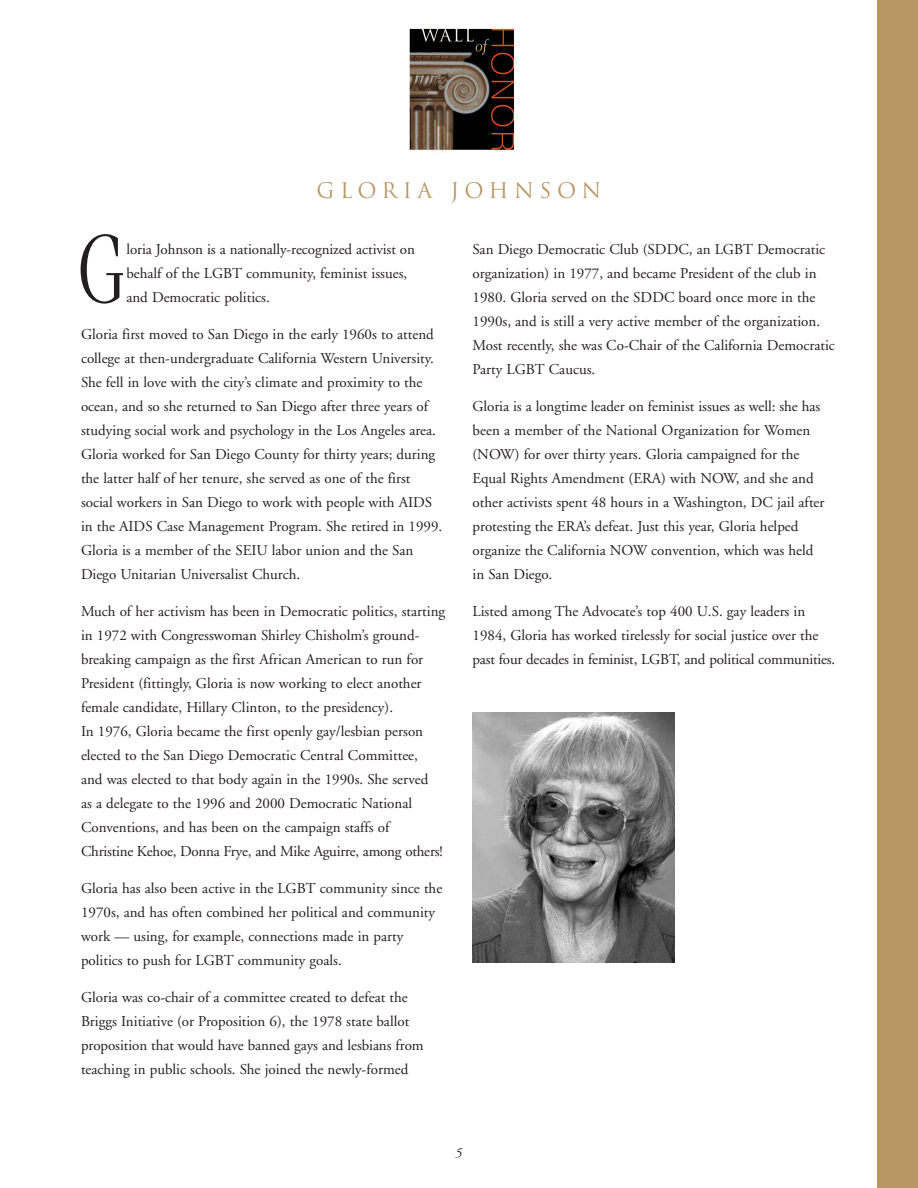
<style>
.page{position:relative;width:918px;height:1188px;background:#fff}
.page>*{position:absolute;margin:0;border:0;box-sizing:border-box;transform-origin:0 0}
.t1{font:300 96px "Fenice";color:#231f20;scale:.9 1}
.t2{font:21px "Trajan";letter-spacing:.26em;color:#b99764}
.t3{font:15px/24px "Adobe Garamond";color:#231f20}
.t4{font:italic 13.5px "Adobe Garamond";color:#231f20}
</style>
<div class="page">
<div style="left:878px;top:0;width:40px;height:1188px;background:#b99764"></div>
<img style="left:472px;top:712px;width:203px;height:250px">
<img style="left:409px;top:28px;width:106px;height:124px">
<h2 class="t2" style="left:316px;top:179px;width:287px">GLORIA JOHNSON</h2>
<h1 class="t1" style="left:75px;top:236px;width:60px">G</h1>
<p class="t3" style="left:126px;top:238px;width:290px">loria Johnson is a nationally-recognized activist on behalf of the LGBT community, feminist issues, and Democratic politics.</p>
<p class="t3" style="left:81px;top:323px;width:363px">Gloria first moved to San Diego in the early 1960s to attend college at then-undergraduate California Western University.<br>She fell in love with the city’s climate and proximity to the ocean, and so she returned to San Diego after three years of studying social work and psychology in the Los Angeles area.<br>Gloria worked for San Diego County for thirty years; during the latter half of her tenure, she served as one of the first social workers in San Diego to work with people with AIDS in the AIDS Case Management Program. She retired in 1999.<br>Gloria is a member of the SEIU labor union and the San Diego Unitarian Universalist Church.</p>
<p class="t3" style="left:81px;top:600px;width:366px">Much of her activism has been in Democratic politics, starting in 1972 with Congresswoman Shirley Chisholm’s ground&shy;breaking campaign as the first African American to run for President (fittingly, Gloria is now working to elect another female candidate, Hillary Clinton, to the presidency).<br>In 1976, Gloria became the first openly gay/lesbian person elected to the San Diego Democratic Central Committee,<br>and was elected to that body again in the 1990s. She served<br>as a delegate to the 1996 and 2000 Democratic National Conventions, and has been on the campaign staffs of Christine Kehoe, Donna Frye, and Mike Aguirre, among others!</p>
<p class="t3" style="left:81px;top:877px;width:363px">Gloria has also been active in the LGBT community since the 1970s, and has often combined her political and community work — using, for example, connections made in party politics to push for LGBT community goals.</p>
<p class="t3" style="left:81px;top:986px;width:344px">Gloria was co-chair of a committee created to defeat the Briggs Initiative (or Proposition 6), the 1978 state ballot proposition that would have banned gays and lesbians from teaching in public schools. She joined the newly-formed</p>
<p class="t3" style="left:472px;top:238px;width:364px">San Diego Democratic Club (SDDC, an LGBT Democratic organization) in 1977, and became President of the club in 1980. Gloria served on the SDDC board once more in the 1990s, and is still a very active member of the organization.<br>Most recently, she was Co-Chair of the California Democratic Party LGBT Caucus.</p>
<p class="t3" style="left:472px;top:395px;width:354px">Gloria is a longtime leader on feminist issues as well: she has been a member of the National Organization for Women (NOW) for over thirty years. Gloria campaigned for the Equal Rights Amendment (ERA) with NOW, and she and other activists spent 48 hours in a Washington, DC jail after protesting the ERA’s defeat. Just this year, Gloria helped organize the California NOW convention, which was held in San Diego.</p>
<p class="t3" style="left:472px;top:600px;width:364px">Listed among The Advocate’s top 400 U.S. gay leaders in<br>1984, Gloria has worked tirelessly for social justice over the past four decades in feminist, LGBT, and political communities.</p>
<p class="t4" style="left:455px;top:1148px;width:8px">5</p>
</div>
